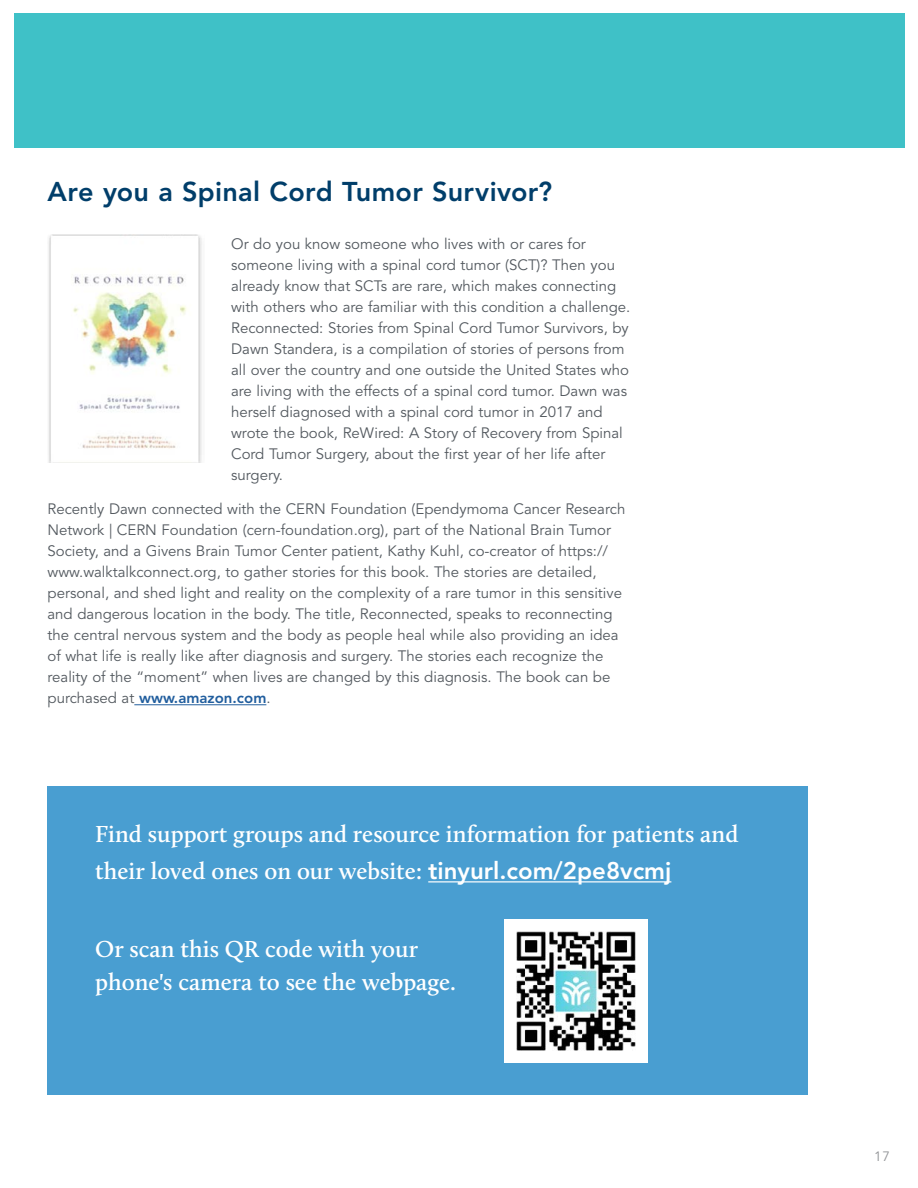
<style>
.page{position:relative;width:918px;height:1188px;background:#fff}
.page>*{position:absolute;margin:0;border:0;box-sizing:border-box;transform-origin:0 0}
.t1{font:800 27px "Avenir LT Std";letter-spacing:.01em;color:#003e6a}
.t2{font:600 24px/37.5px "Calluna";color:#fff}
.t3{font:15px/21px "Avenir LT Std";color:#53595f}
.t4{font:13.5px "Avenir LT Std";color:#939598}
.s1{font-weight:800;color:#215e9e}
.s2{font-family:"Avenir LT Std";font-weight:800}
</style>
<div class="page">
<div style="left:15px;top:14px;width:890px;height:134px;background:#3fc1c7"></div>
<hr style="left:134px;top:704px;width:132px;height:1px;background:#215e9e">
<img style="left:48px;top:234px;width:154px;height:228px">
<div style="left:48px;top:786px;width:760px;height:309px;background:#499ed1"></div>
<hr style="left:428px;top:881px;width:243px;height:1px;background:#fff">
<img style="left:505px;top:919px;width:143px;height:143px">
<h1 class="t1" style="left:48px;top:175px;width:506px">Are you a Spinal Cord Tumor Survivor?</h1>
<p class="t3" style="left:231px;top:234px;width:401px">Or do you know someone who lives with or cares for someone living with a spinal cord tumor (SCT)? Then you already know that SCTs are rare, which makes connecting with others who are familiar with this condition a challenge.<br>Reconnected: Stories from Spinal Cord Tumor Survivors, by Dawn Standera, is a compilation of stories of persons from all over the country and one outside the United States who are living with the effects of a spinal cord tumor. Dawn was herself diagnosed with a spinal cord tumor in 2017 and wrote the book, ReWired: A Story of Recovery from Spinal Cord Tumor Surgery, about the first year of her life after surgery.</p>
<p class="t3" style="left:48px;top:499px;width:579px">Recently Dawn connected with the CERN Foundation (Ependymoma Cancer Research Network | CERN Foundation (cern-foundation.org), part of the National Brain Tumor Society, and a Givens Brain Tumor Center patient, Kathy Kuhl, co-creator of https:// www.walktalkconnect.org, to gather stories for this book. The stories are detailed, personal, and shed light and reality on the complexity of a rare tumor in this sensitive and dangerous location in the body. The title, Reconnected, speaks to reconnecting the central nervous system and the body as people heal while also providing an idea of what life is really like after diagnosis and surgery. The stories each recognize the reality of the “moment” when lives are changed by this diagnosis. The book can be purchased at <span class="s1">www.amazon.com</span>.</p>
<h2 class="t2" style="left:95px;top:815px;width:645px">Find support groups and resource information for patients and their loved ones on our website: <span class="s2">tinyurl.com/2pe8vcmj</span></h2>
<h2 class="t2" style="left:95px;top:932px;width:362px;line-height:33px">Or scan this QR code with your phone's camera to see the webpage.</h2>
<p class="t4" style="left:874px;top:1149px;width:17px">17</p>
</div>
